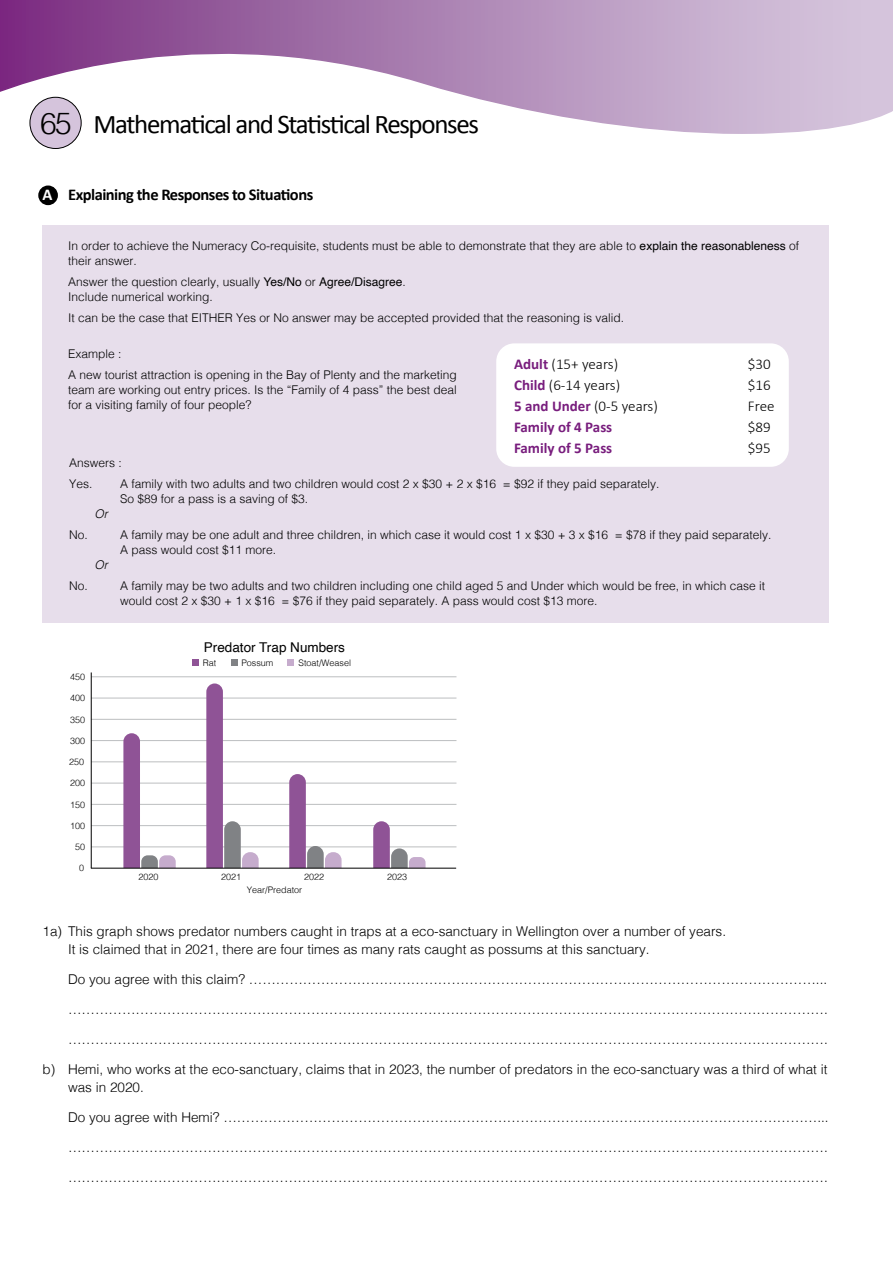
<style>
.page{position:relative;width:893px;height:1263px;background:#fff}
.page>*{position:absolute;margin:0;border:0;box-sizing:border-box;transform-origin:0 0}
.t1{font:27px "Calibri";letter-spacing:-.05em;color:#000}
.t2{font:700 16.5px "Calibri";letter-spacing:-.03em;color:#000}
.t3{font:300 15px "Calibri";color:#000}
.t4{font:700 15px "Calibri";color:#781d7d}
.t5{font:300 13.5px/18px "Helvetica";color:#000}
.t6{font:13.5px "Helvetica";color:#000}
.t7{font:300 12px/15px "Helvetica";color:#000}
.t8{font:italic 300 12px "Helvetica";color:#000}
.t9{font:300 9px "Helvetica";color:#000}
.s1{font-family:"Helvetica";font-weight:300;font-size:30px}
.s2{color:#fff}
.s3{font-weight:400}
.s4{font-weight:700;color:#781d7d}
</style>
<div class="page">
<svg style="left:0;top:0;width:893px;height:135px"></svg>
<div style="left:30px;top:97px;width:51px;height:51px;background:#d5c4dc;border-radius:50%"></div>
<div style="left:30px;top:97px;width:51px;height:52px;border:1px solid #000;border-radius:50%"></div>
<div style="left:43px;top:225px;width:786px;height:398px;background:#e7deeb"></div>
<div style="left:39px;top:186px;width:18px;height:18px;background:#000;border-radius:50%"></div>
<div style="left:38px;top:185px;width:20px;height:20px;border:2px solid #000;border-radius:50%"></div>
<div style="left:496px;top:343px;width:293px;height:124px;background:#fff;border-radius:18px"></div>
<hr style="left:91px;top:676px;width:365px;height:1px;background:#bcbec0">
<hr style="left:91px;top:783px;width:365px;height:1px;background:#bcbec0">
<hr style="left:91px;top:698px;width:365px;height:1px;background:#bcbec0">
<hr style="left:91px;top:804px;width:365px;height:1px;background:#bcbec0">
<hr style="left:91px;top:719px;width:365px;height:1px;background:#bcbec0">
<hr style="left:91px;top:825px;width:365px;height:1px;background:#bcbec0">
<hr style="left:91px;top:740px;width:365px;height:1px;background:#bcbec0">
<hr style="left:91px;top:846px;width:365px;height:1px;background:#bcbec0">
<hr style="left:91px;top:761px;width:365px;height:1px;background:#bcbec0">
<hr style="left:91px;top:672px;width:1px;height:196px;background:#000">
<svg style="left:123px;top:733px;width:53px;height:135px"></svg>
<svg style="left:206px;top:683px;width:53px;height:185px"></svg>
<svg style="left:289px;top:774px;width:53px;height:94px"></svg>
<svg style="left:373px;top:821px;width:53px;height:47px"></svg>
<hr style="left:91px;top:868px;width:365px;height:1px;background:#000">
<div style="left:192px;top:659px;width:6px;height:7px;background:#8f5396"></div>
<div style="left:288px;top:659px;width:6px;height:7px;background:#c6accd"></div>
<div style="left:231px;top:659px;width:6px;height:7px;background:#808285"></div>
<h1 class="t1" style="left:40px;top:107px;width:440px"><span class="s1">65</span> Mathematical and Statistical Responses</h1>
<h2 class="t2" style="left:43px;top:184px;width:272px"><span class="s2">A</span> Explaining the Responses to Situations</h2>
<p class="t7" style="left:68px;top:238px;width:733px">In order to achieve the Numeracy Co-requisite, students must be able to demonstrate that they are able to <span class="s3">explain the reasonableness</span> of their answer.</p>
<p class="t7" style="left:68px;top:274px;width:339px">Answer the question clearly, usually <span class="s3">Yes/No</span> or <span class="s3">Agree/Disagree</span>.<br>Include numerical working.</p>
<p class="t7" style="left:68px;top:310px;width:558px">It can be the case that EITHER Yes or No answer may be accepted provided that the reasoning is valid.</p>
<p class="t7" style="left:68px;top:343px;width:390px;line-height:21px">Example :<br>A new tourist attraction is opening in the Bay of Plenty and the marketing</p>
<p class="t7" style="left:68px;top:382px;width:390px">team are working out entry prices. Is the “Family of 4 pass” the best deal for a visiting family of four people?</p>
<p class="t3" style="left:514px;top:354px;width:106px"><span class="s4">Adult</span> (15+ years)</p>
<p class="t3" style="left:748px;top:354px;width:24px">$30</p>
<p class="t3" style="left:514px;top:375px;width:108px"><span class="s4">Child</span> (6-14 years)</p>
<p class="t3" style="left:748px;top:375px;width:24px">$16</p>
<p class="t3" style="left:514px;top:396px;width:145px"><span class="s4">5 and Under</span> (0-5 years)</p>
<p class="t3" style="left:748px;top:396px;width:28px">Free</p>
<p class="t4" style="left:514px;top:417px;width:100px">Family of 4 Pass</p>
<p class="t3" style="left:748px;top:417px;width:24px">$89</p>
<p class="t4" style="left:514px;top:438px;width:100px">Family of 5 Pass</p>
<p class="t3" style="left:748px;top:438px;width:24px">$95</p>
<p class="t7" style="left:69px;top:451px;width:54px;line-height:21px">Answers :<br>Yes.</p>
<p class="t7" style="left:120px;top:475px;width:541px">A family with two adults and two children would cost 2 x $30 + 2 x $16 = $92 if they paid separately.<br>So $89 for a pass is a saving of $3.</p>
<p class="t8" style="left:95px;top:503px;width:15px">Or</p>
<p class="t7" style="left:69px;top:526px;width:20px">No.</p>
<p class="t7" style="left:120px;top:526px;width:653px">A family may be one adult and three children, in which case it would cost 1 x $30 + 3 x $16 = $78 if they paid separately.<br>A pass would cost $11 more.</p>
<p class="t8" style="left:95px;top:554px;width:15px">Or</p>
<p class="t7" style="left:69px;top:577px;width:20px">No.</p>
<p class="t7" style="left:120px;top:577px;width:646px">A family may be two adults and two children including one child aged 5 and Under which would be free, in which case it would cost 2 x $30 + 1 x $16 = $76 if they paid separately. A pass would cost $13 more.</p>
<p class="t6" style="left:204px;top:637px;width:143px">Predator Trap Numbers</p>
<p class="t9" style="left:70px;top:669px;width:17px">450</p>
<p class="t9" style="left:70px;top:690px;width:17px">400</p>
<p class="t9" style="left:70px;top:712px;width:17px">350</p>
<p class="t9" style="left:70px;top:733px;width:17px">300</p>
<p class="t9" style="left:69px;top:754px;width:17px">250</p>
<p class="t9" style="left:70px;top:775px;width:17px">200</p>
<p class="t9" style="left:70px;top:797px;width:17px">150</p>
<p class="t9" style="left:70px;top:818px;width:17px">100</p>
<p class="t9" style="left:75px;top:839px;width:12px">50</p>
<p class="t9" style="left:79px;top:860px;width:7px">0</p>
<p class="t9" style="left:203px;top:655px;width:15px">Rat</p>
<p class="t9" style="left:241px;top:655px;width:34px">Possum</p>
<p class="t9" style="left:298px;top:655px;width:54px">Stoat/Weasel</p>
<p class="t9" style="left:138px;top:869px;width:22px">2020</p>
<p class="t9" style="left:221px;top:869px;width:22px">2021</p>
<p class="t9" style="left:304px;top:869px;width:22px">2022</p>
<p class="t9" style="left:387px;top:869px;width:22px">2023</p>
<p class="t9" style="left:247px;top:882px;width:57px">Year/Predator</p>
<p class="t5" style="left:68px;top:921px;width:659px;text-indent:-26px">1a) This graph shows predator numbers caught in traps at a eco-sanctuary in Wellington over a number of years.<br>It is claimed that in 2021, there are four times as many rats caught as possums at this sanctuary.</p>
<p class="t5" style="left:68px;top:969px;width:761px">Do you agree with this claim? ………………………………………………………………………………………………………………...</p>
<p class="t5" style="left:68px;top:999px;width:761px">…………………………………………………………………………………………………………………………………………………….</p>
<p class="t5" style="left:68px;top:1029px;width:761px">…………………………………………………………………………………………………………………………………………………….</p>
<p class="t5" style="left:68px;top:1059px;width:761px;text-indent:-26px">b) Hemi, who works at the eco-sanctuary, claims that in 2023, the number of predators in the eco-sanctuary was a third of what it was in 2020.</p>
<p class="t5" style="left:68px;top:1107px;width:762px">Do you agree with Hemi? ……………………………………………………………………………………………………………………...</p>
<p class="t5" style="left:68px;top:1137px;width:761px">…………………………………………………………………………………………………………………………………………………….</p>
<p class="t5" style="left:68px;top:1167px;width:761px">…………………………………………………………………………………………………………………………………………………….</p>
</div>
